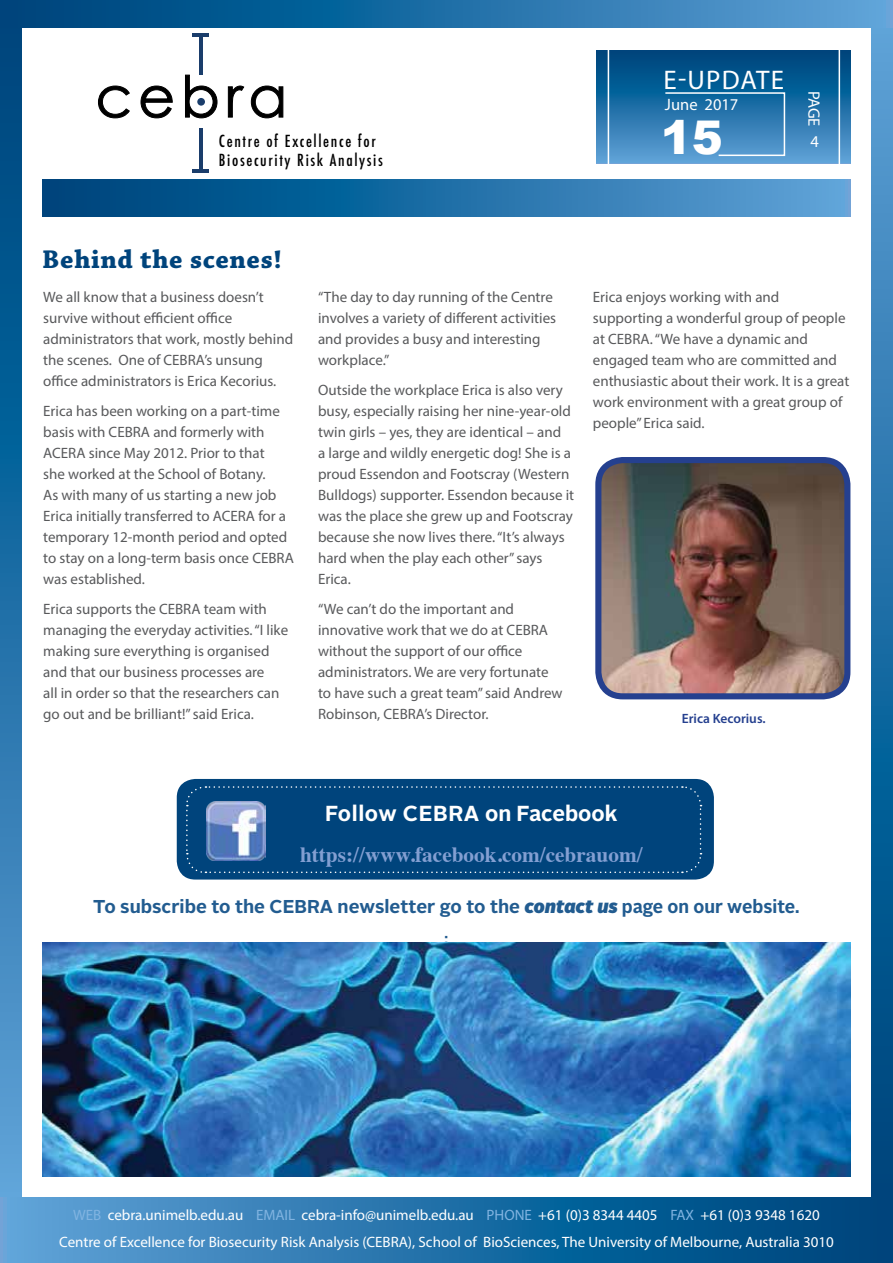
<style>
.page{position:relative;width:893px;height:1263px;background:#fff}
.page>*{position:absolute;margin:0;border:0;box-sizing:border-box;transform-origin:0 0}
.t1{font:900 46.5px "Arial";color:#fff}
.t2{font:700 27px "Chaparral Pro";letter-spacing:.025em;color:#00447c}
.t3{font:27px "Myriad Pro";letter-spacing:.045em;color:#fff}
.t4{font:700 21.75px "Times";color:#839fd2}
.t5{font:700 21.75px "Alright Sans";color:#fff}
.t6{font:700 18.6px "Alright Sans";color:#225c90}
.t7{font:16.5px "Myriad Pro";color:#fff}
.t8{font:500 condensed 16.2px/19.5px "Futura";letter-spacing:.1em;color:#000}
.t9{font:15px/21px "Myriad Pro";color:#58595b}
.t10{font:15px/27px "Myriad Pro";color:#fff;text-align:center}
.t11{font:700 15px "Alright Sans";color:#225c90}
.t12{font:600 13.5px "Myriad Pro";color:#25408f}
.s1{font-weight:900;font-style:italic}
.s2{color:#81b4e1}
</style>
<div class="page">
<img style="left:602px;top:464px;width:245px;height:232px">
<div style="left:595px;top:457px;width:255px;height:242px;border:6px solid #25408f;border-radius:24px"></div>
<div style="left:177px;top:779px;width:537px;height:100px;background:#00447c;border-radius:19px"></div>
<svg style="left:186px;top:786px;width:516px;height:88px"></svg>
<img style="left:207px;top:801px;width:59px;height:59px">
<img style="left:43px;top:942px;width:807px;height:234px">
<svg style="left:872px;top:28px;width:21px;height:1169px;background:#216fa6"></svg>
<svg style="left:0;top:28px;width:21px;height:1169px;background:#2371a8"></svg>
<svg style="left:0;top:0;width:893px;height:28px;background:#2270a7"></svg>
<svg style="left:0;top:1197px;width:893px;height:66px;background:#2370a7"></svg>
<svg style="left:596px;top:51px;width:254px;height:112px;background:#1c6aa1"></svg>
<div style="left:608px;top:42px;width:232px;height:128px;border:2px solid #fff"></div>
<svg style="left:664px;top:92px;width:122px;height:65px;background:#3c84b9"></svg>
<svg style="left:43px;top:179px;width:807px;height:38px;background:#2270a7"></svg>
<hr style="left:199px;top:36px;width:4px;height:39px;background:#1a3d6b">
<hr style="left:192px;top:169px;width:17px;height:3px;background:#1a3d6b">
<hr style="left:192px;top:33px;width:17px;height:4px;background:#1a3d6b">
<hr style="left:199px;top:128px;width:4px;height:42px;background:#1a3d6b">
<svg style="left:98px;top:85px;width:32px;height:34px"></svg>
<svg style="left:140px;top:85px;width:33px;height:34px"></svg>
<svg style="left:185px;top:74px;width:33px;height:45px"></svg>
<svg style="left:227px;top:85px;width:57px;height:34px"></svg>
<p class="t8" style="left:219px;top:131px;width:165px">Centre of Excellence for<br>Biosecurity Risk Analysis</p>
<h2 class="t3" style="left:663px;top:64px;width:122px">E-UPDATE</h2>
<p class="t7" style="left:665px;top:94px;width:75px">June 2017</p>
<h1 class="t1" style="left:661px;top:104px;width:64px">15</h1>
<p class="t7" style="left:824px;top:91px;width:38px;rotate:90deg">PAGE</p>
<p class="t7" style="left:810px;top:132px;width:10px">4</p>
<h2 class="t2" style="left:42px;top:243px;width:241px">Behind the scenes!</h2>
<p class="t9" style="left:43px;top:287px;width:251px">We all know that a business doesn’t survive without efficient office administrators that work, mostly behind the scenes. One of CEBRA’s unsung office administrators is Erica Kecorius.</p>
<p class="t9" style="left:43px;top:401px;width:252px">Erica has been working on a part-time basis with CEBRA and formerly with ACERA since May 2012. Prior to that<br>she worked at the School of Botany.<br>As with many of us starting a new job Erica initially transferred to ACERA for a temporary 12-month period and opted to stay on a long-term basis once CEBRA was established.</p>
<p class="t9" style="left:43px;top:599px;width:246px">Erica supports the CEBRA team with managing the everyday activities. “I like making sure everything is organised and that our business processes are<br>all in order so that the researchers can go out and be brilliant!” said Erica.</p>
<p class="t9" style="left:318px;top:287px;width:240px">“The day to day running of the Centre involves a variety of different activities and provides a busy and interesting workplace.”</p>
<p class="t9" style="left:318px;top:380px;width:258px">Outside the workplace Erica is also very busy, especially raising her nine-year-old twin girls – yes, they are identical – and<br>a large and wildly energetic dog! She is a proud Essendon and Footscray (Western Bulldogs) supporter. Essendon because it was the place she grew up and Footscray because she now lives there. “It’s always hard when the play each other” says Erica.</p>
<p class="t9" style="left:318px;top:599px;width:246px">“We can’t do the important and innovative work that we do at CEBRA without the support of our office administrators. We are very fortunate to have such a great team” said Andrew Robinson, CEBRA’s Director.</p>
<p class="t9" style="left:593px;top:287px;width:258px">Erica enjoys working with and supporting a wonderful group of people at CEBRA. “We have a dynamic and engaged team who are committed and enthusiastic about their work. It is a great work environment with a great group of people” Erica said.</p>
<p class="t12" style="left:682px;top:709px;width:85px">Erica Kecorius.</p>
<h3 class="t5" style="left:325px;top:798px;width:294px">Follow CEBRA on Facebook</h3>
<h3 class="t4" style="left:300px;top:834px;width:344px">https://www.facebook.com/cebrauom/</h3>
<p class="t6" style="left:93px;top:893px;width:708px">To subscribe to the CEBRA newsletter go to the <span class="s1">contact us</span> page on our website.</p>
<p class="t11" style="left:445px;top:928px;width:5px">:</p>
<p class="t10" style="left:59px;top:1201px;width:776px"><span class="s2">WEB</span> cebra.unimelb.edu.au <span class="s2">EMAIL</span> cebra-info@unimelb.edu.au <span class="s2">PHONE</span> +61 (0)3 8344 4405 <span class="s2">FAX</span> +61 (0)3 9348 1620<br>Centre of Excellence for Biosecurity Risk Analysis (CEBRA), School of BioSciences, The University of Melbourne, Australia 3010</p>
</div>
